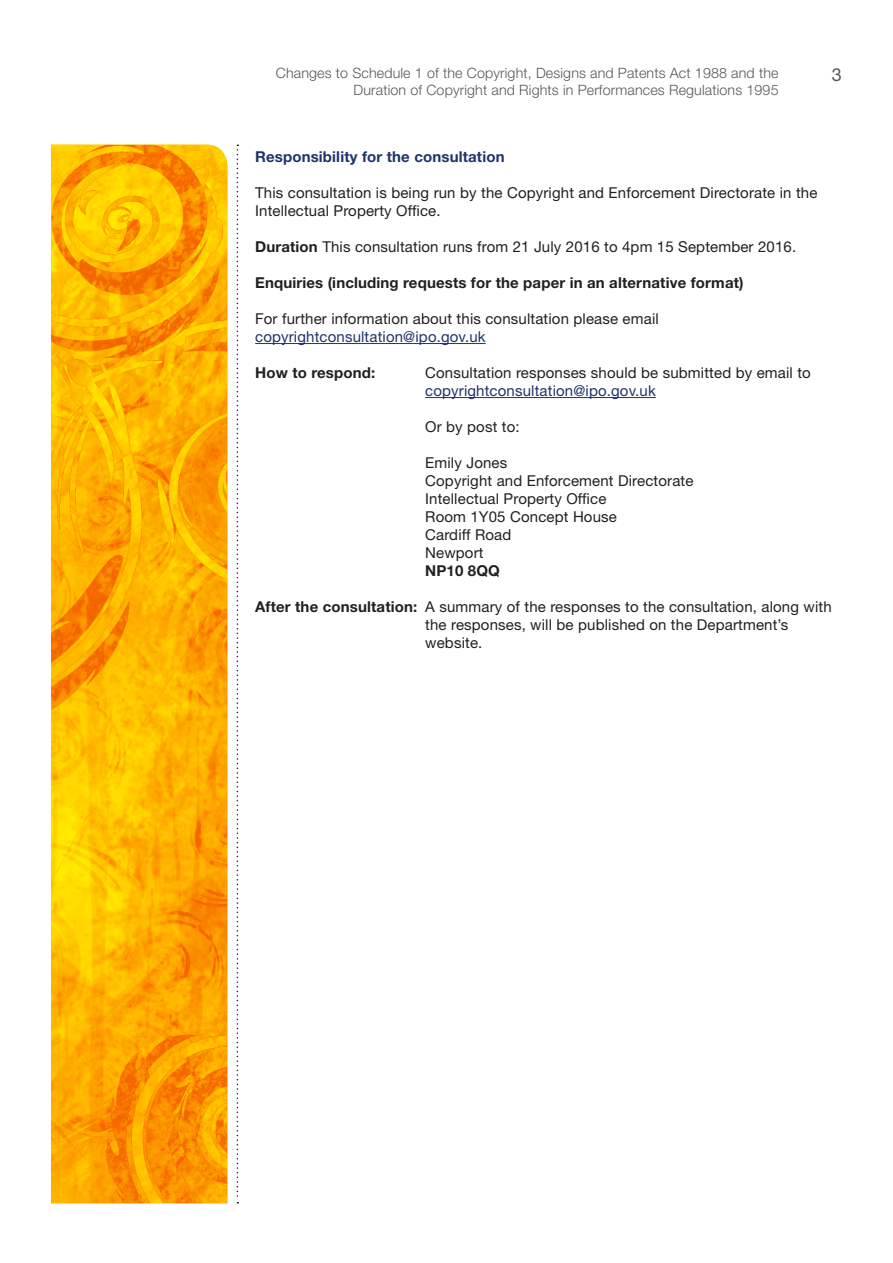
<style>
.page{position:relative;width:893px;height:1263px;background:#fff}
.page>*{position:absolute;margin:0;border:0;box-sizing:border-box;transform-origin:0 0}
.t1{font:18px "Helvetica Neue LT Std";color:#57585a}
.t2{font:15px/18px "Helvetica Neue LT Std";letter-spacing:.01em;color:#231f20}
.t3{font:700 15px "Helvetica Neue LT Std";letter-spacing:.01em;color:#231f20}
.t4{font:15px "Helvetica Neue LT Std";letter-spacing:.01em;color:#1f3369}
.t5{font:700 15px "Helvetica Neue LT Std";letter-spacing:.01em;color:#1f3369}
.t6{font:300 14.25px/17.1px "Helvetica Neue LT Std";letter-spacing:.01em;color:#57585a;text-align:right}
.s1{font-weight:700}
</style>
<div class="page">
<svg style="left:237px;top:145px;width:1px;height:1058px"></svg>
<img style="left:51px;top:145px;width:176px;height:1058px">
<hr style="left:255px;top:343px;width:231px;height:1px;background:#1f3369">
<hr style="left:425px;top:397px;width:231px;height:1px;background:#1f3369">
<p class="t6" style="left:276px;top:64px;width:504px">Changes to Schedule 1 of the Copyright, Designs and Patents Act 1988 and the<br>Duration of Copyright and Rights in Performances Regulations 1995</p>
<p class="t1" style="left:832px;top:64px;width:12px">3</p>
<p class="t5" style="left:255px;top:147px;width:251px">Responsibility for the consultation</p>
<p class="t2" style="left:255px;top:183px;width:564px">This consultation is being run by the Copyright and Enforcement Directorate in the<br>Intellectual Property Office.</p>
<p class="t2" style="left:255px;top:237px;width:543px"><span class="s1">Duration</span> This consultation runs from 21 July 2016 to 4pm 15 September 2016.</p>
<p class="t3" style="left:255px;top:273px;width:490px">Enquiries (including requests for the paper in an alternative format)</p>
<p class="t2" style="left:255px;top:309px;width:405px">For further information about this consultation please email</p>
<p class="t4" style="left:255px;top:328px;width:232px">copyrightconsultation@ipo.gov.uk</p>
<p class="t3" style="left:255px;top:363px;width:122px">How to respond:</p>
<p class="t2" style="left:425px;top:363px;width:387px">Consultation responses should be submitted by email to</p>
<p class="t4" style="left:425px;top:382px;width:232px">copyrightconsultation@ipo.gov.uk</p>
<p class="t2" style="left:425px;top:417px;width:96px">Or by post to:</p>
<p class="t2" style="left:425px;top:453px;width:270px">Emily Jones<br>Copyright and Enforcement Directorate<br>Intellectual Property Office<br>Room 1Y05 Concept House<br>Cardiff Road<br>Newport</p>
<p class="t3" style="left:425px;top:561px;width:76px">NP10 8QQ</p>
<p class="t2" style="left:425px;top:597px;width:408px;text-indent:-170px"><span class="s1">After the consultation:</span> A summary of the responses to the consultation, along with the responses, will be published on the Department’s website.</p>
</div>
